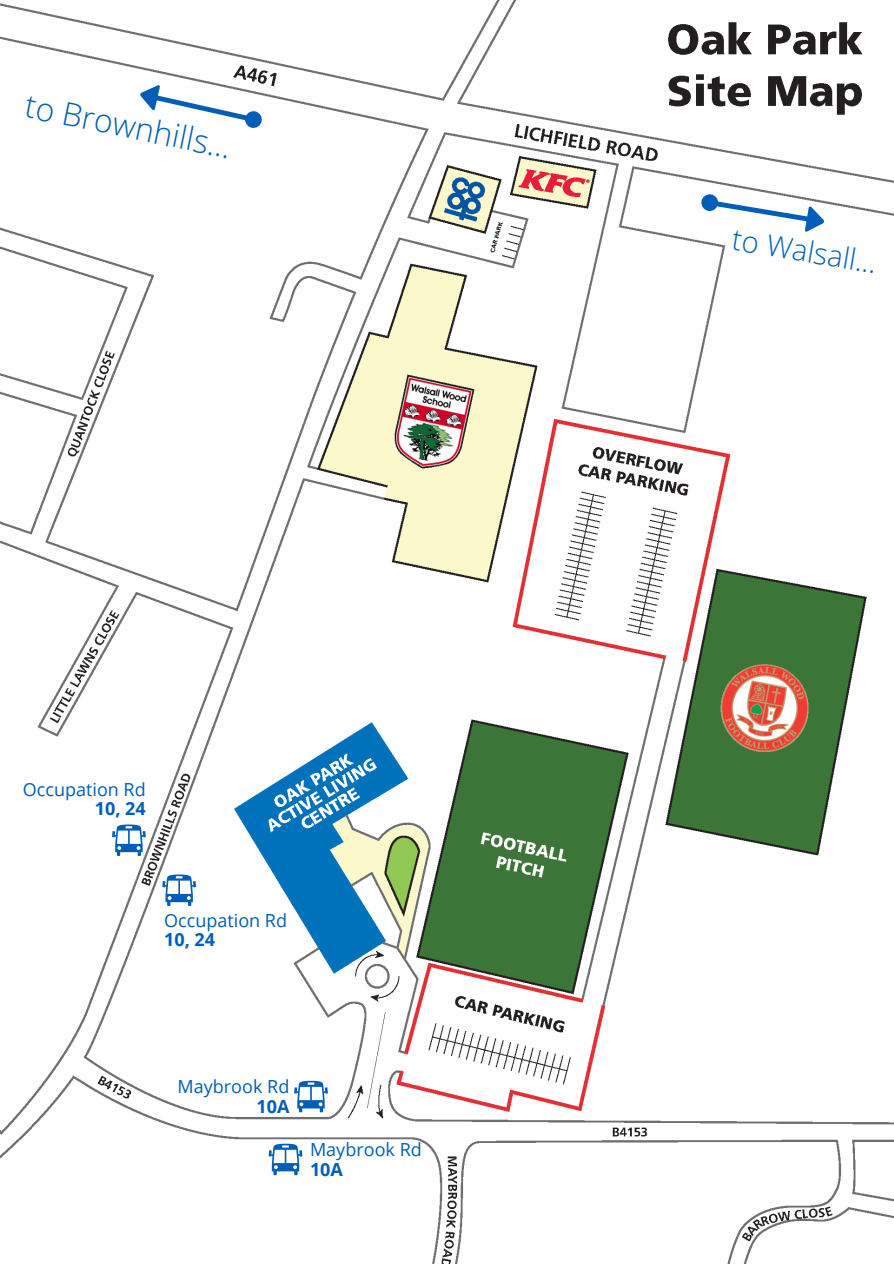
<style>
.page{position:relative;width:894px;height:1264px;background:#fff}
.page>*{position:absolute;margin:0;border:0;box-sizing:border-box;transform-origin:0 0}
.t1{font:300 31.95px "Open Sans";color:#005eb8}
.t2{font:300 29.25px "Open Sans";color:#005eb8}
.t3{font:18px "Open Sans";color:#005eb8}
.t4{font:700 18px "Open Sans";color:#005eb8}
</style>
<div class="page">
<img style="left:0;top:0;width:893px;height:1263px">
<svg style="left:268px;top:1143px;width:34px;height:32px"></svg>
<svg style="left:294px;top:1080px;width:34px;height:32px"></svg>
<svg style="left:162px;top:874px;width:34px;height:32px"></svg>
<svg style="left:112px;top:824px;width:34px;height:32px"></svg>
<svg style="left:137px;top:81px;width:127px;height:53px"></svg>
<svg style="left:699px;top:188px;width:127px;height:47px"></svg>
<p class="t1" style="left:31px;top:82px;width:211px;rotate:12deg">to Brownhills...</p>
<p class="t3" style="left:23px;top:777px;width:124px">Occupation Rd</p>
<p class="t4" style="left:95px;top:796px;width:52px">10, 24</p>
<p class="t3" style="left:164px;top:907px;width:124px">Occupation Rd</p>
<p class="t4" style="left:164px;top:926px;width:52px">10, 24</p>
<p class="t3" style="left:177px;top:1074px;width:113px">Maybrook Rd</p>
<p class="t4" style="left:256px;top:1093px;width:34px">10A</p>
<p class="t3" style="left:310px;top:1137px;width:113px">Maybrook Rd</p>
<p class="t4" style="left:310px;top:1156px;width:34px">10A</p>
<p class="t2" style="left:735px;top:219px;width:147px;rotate:9deg">to Walsall...</p>
</div>
